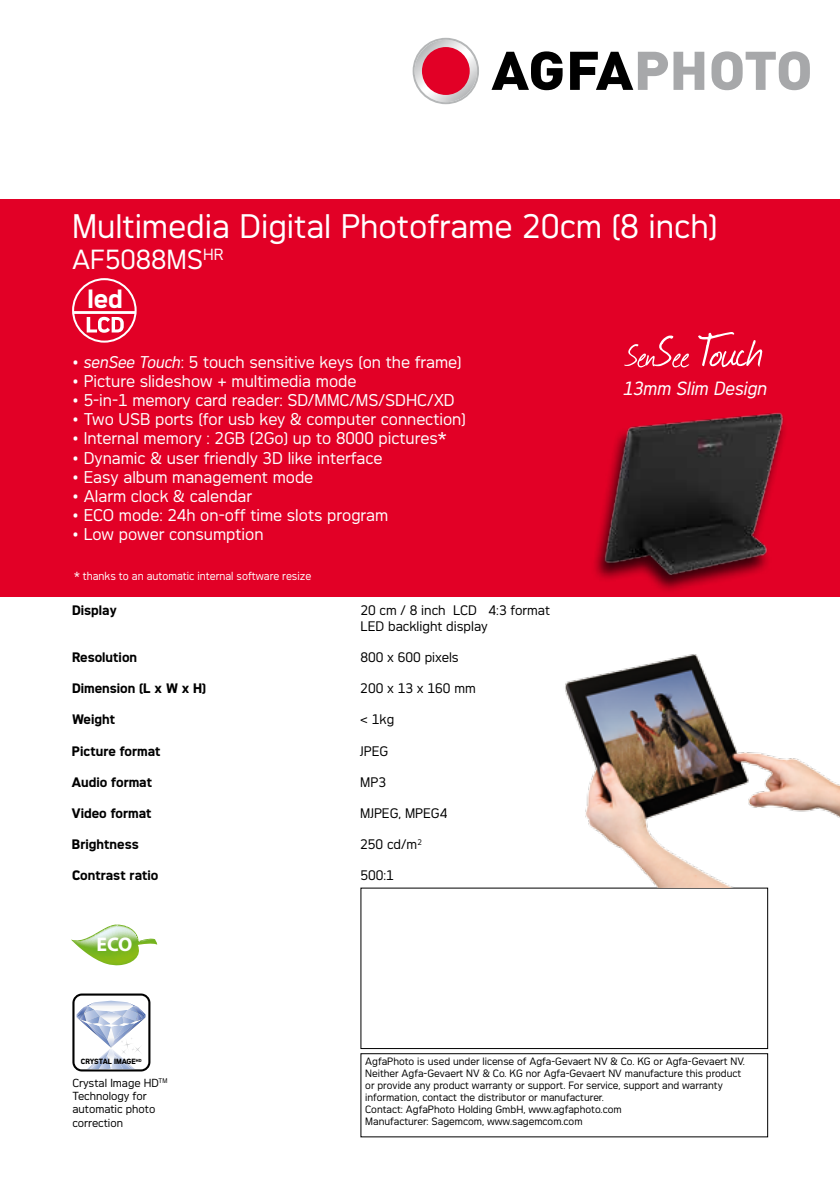
<style>
.page{position:relative;width:840px;height:1191px;background:#fff}
.page>*{position:absolute;margin:0;border:0;box-sizing:border-box;transform-origin:0 0}
.t1{font:32px "Agfa Photo Thalis";color:#fff}
.t2{font:26px "Agfa Photo Thalis";color:#fff}
.t3{font:700 25px "Agfa Photo Thalis";color:#fff}
.t4{font:700 19.8px "Myriad Pro";color:#fff}
.t5{font:italic 18px "Agfa Photo Thalis";color:#fff}
.t6{font:16px "Agfa Photo Thalis";color:#fff}
.t7{font:13px/15.6px "Agfa Photo Thalis";color:#000}
.t8{font:700 13px "Agfa Photo Thalis";color:#000}
.t9{font:11px/13.2px "Agfa Photo Thalis";color:#000}
.t10{font:11px "Agfa Photo Thalis";color:#fff;scale:.95 1}
.t11{font:10px/12px "Agfa Photo Thalis";color:#000}
.t12{font:700 7.2px "Agfa Photo Thalis";color:#000}
.s1{font-style:italic}
</style>
<div class="page">
<svg style="left:491px;top:51px;width:71px;height:39px"></svg>
<svg style="left:570px;top:52px;width:97px;height:38px"></svg>
<svg style="left:673px;top:52px;width:31px;height:38px"></svg>
<svg style="left:711px;top:51px;width:98px;height:39px"></svg>
<svg style="left:412px;top:38px;width:67px;height:66px"></svg>
<svg style="left:71px;top:924px;width:86px;height:41px"></svg>
<div style="left:360px;top:1053px;width:407px;height:84px;border:1px solid #000"></div>
<svg style="left:72px;top:993px;width:78px;height:78px"></svg>
<div style="left:0;top:199px;width:839px;height:397px;background:#e20026"></div>
<svg style="left:72px;top:278px;width:64px;height:65px"></svg>
<svg style="left:624px;top:335px;width:64px;height:30px"></svg>
<svg style="left:698px;top:332px;width:64px;height:33px"></svg>
<div style="left:589px;top:412px;width:198px;height:181px;background:#000;opacity:.75"></div>
<img style="left:589px;top:365px;width:198px;height:220px">
<img style="left:565px;top:654px;width:274px;height:233px">
<h1 class="t1" style="left:72px;top:207px;width:646px">Multimedia Digital Photoframe 20cm (8 inch)</h1>
<h2 class="t2" style="left:72px;top:244px;width:153px">AF5088MS<sup>HR</sup></h2>
<h3 class="t3" style="left:87px;top:284px;width:37px">led</h3>
<p class="t6" style="left:72px;top:352px;width:391px">• <span class="s1">senSee Touch</span>: 5 touch sensitive keys (on the frame)</p>
<p class="t6" style="left:72px;top:371px;width:286px">• Picture slideshow + multimedia mode</p>
<p class="t6" style="left:72px;top:390px;width:384px">• 5-in-1 memory card reader: SD/MMC/MS/SDHC/XD</p>
<p class="t6" style="left:72px;top:410px;width:395px">• Two USB ports (for usb key &amp; computer connection)</p>
<p class="t6" style="left:72px;top:429px;width:376px">• Internal memory : 2GB (2Go) up to 8000 pictures*</p>
<p class="t6" style="left:72px;top:448px;width:312px">• Dynamic &amp; user friendly 3D like interface</p>
<p class="t6" style="left:72px;top:467px;width:242px">• Easy album management mode</p>
<p class="t6" style="left:72px;top:486px;width:181px">• Alarm clock &amp; calendar</p>
<p class="t6" style="left:72px;top:506px;width:317px">• ECO mode: 24h on-off time slots program</p>
<p class="t6" style="left:72px;top:525px;width:193px">• Low power consumption</p>
<p class="t10" style="left:74px;top:569px;width:251px">* thanks to an automatic internal software resize</p>
<p class="t8" style="left:72px;top:602px;width:46px">Display</p>
<p class="t7" style="left:360px;top:602px;width:191px">20 cm / 8 inch LCD 4:3 format<br>LED backlight display</p>
<p class="t8" style="left:72px;top:649px;width:67px">Resolution</p>
<p class="t7" style="left:360px;top:649px;width:100px">800 x 600 pixels</p>
<p class="t8" style="left:72px;top:680px;width:136px">Dimension (L x W x H)</p>
<p class="t7" style="left:360px;top:680px;width:117px">200 x 13 x 160 mm</p>
<p class="t8" style="left:72px;top:711px;width:45px">Weight</p>
<p class="t7" style="left:360px;top:711px;width:35px">&lt; 1kg</p>
<p class="t8" style="left:72px;top:743px;width:90px">Picture format</p>
<p class="t7" style="left:360px;top:743px;width:30px">JPEG</p>
<p class="t8" style="left:72px;top:774px;width:82px">Audio format</p>
<p class="t7" style="left:360px;top:774px;width:27px">MP3</p>
<p class="t8" style="left:72px;top:805px;width:81px">Video format</p>
<p class="t7" style="left:360px;top:805px;width:88px">MJPEG, MPEG4</p>
<p class="t8" style="left:72px;top:836px;width:68px">Brightness</p>
<p class="t7" style="left:360px;top:836px;width:63px">250 cd/m<sup>2</sup></p>
<p class="t8" style="left:72px;top:867px;width:88px">Contrast ratio</p>
<p class="t7" style="left:360px;top:867px;width:35px">500:1</p>
<p class="t4" style="left:96px;top:931px;width:37px">ECO</p>
<p class="t5" style="left:623px;top:377px;width:145px">13mm Slim Design</p>
<p class="t12" style="left:81px;top:1057px;width:62px">CRYSTAL IMAGE<sup>HD</sup></p>
<p class="t9" style="left:72px;top:1076px;width:96px">Crystal Image HD<sup>TM<br></sup>Technology for automatic photo correction</p>
<p class="t11" style="left:365px;top:1055px;width:381px">AgfaPhoto is used under license of Agfa-Gevaert NV &amp; Co. KG or Agfa-Gevaert NV.<br>Neither Agfa-Gevaert NV &amp; Co. KG nor Agfa-Gevaert NV manufacture this product or provide any product warranty or support. For service, support and warranty information, contact the distributor or manufacturer.<br>Contact: AgfaPhoto Holding GmbH, www.agfaphoto.com<br>Manufacturer: Sagemcom, www.sagemcom.com</p>
</div>
